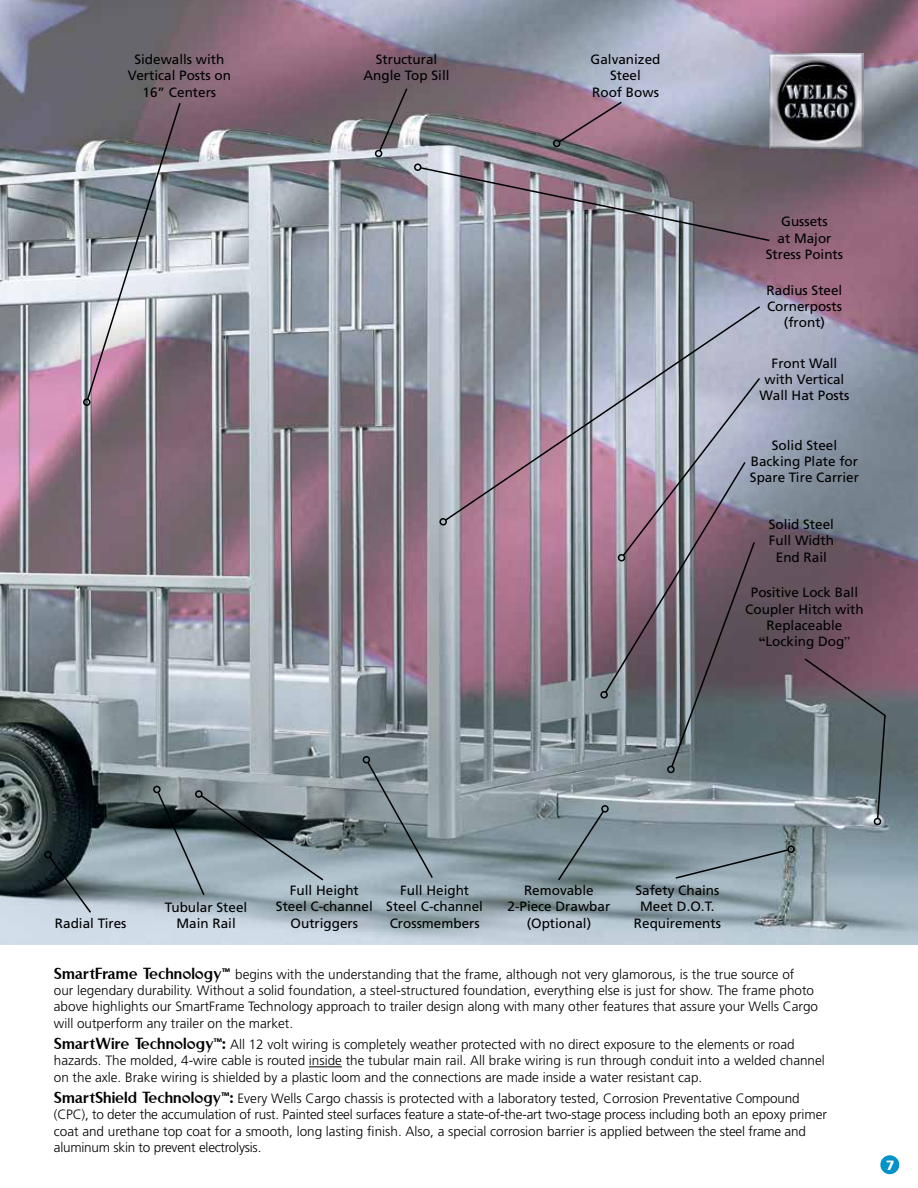
<style>
.page{position:relative;width:918px;height:1188px;background:#fff}
.page>*{position:absolute;margin:0;border:0;box-sizing:border-box;transform-origin:0 0}
.t1{font:18px "Rubino Sans ICG Fill";color:#000}
.t2{font:300 13.5px/16.2px "Frutiger";color:#000}
.t3{font:13.5px/16.2px "Frutiger";color:#000;text-align:center}
.t4{font:900 13.5px "Frutiger";color:#fff}
.t5{font:900 5.25px "Frutiger";color:#000}
.s1{font-family:"Times New Roman";font-weight:700}
.s2{font-family:"Times New Roman"}
.s3{font-family:"Rubino Sans ICG Fill";font-weight:400;font-size:18px}
</style>
<div class="page">
<img style="left:0;top:0;width:918px;height:945px">
<div style="left:880px;top:1155px;width:19px;height:19px;background:#0092c8;border-radius:50%"></div>
<img style="left:769px;top:54px;width:95px;height:94px">
<svg style="left:378px;top:87px;width:31px;height:66px;background:#7d787c"></svg>
<div style="left:375px;top:150px;width:7px;height:7px;border:2px solid #000;border-radius:50%"></div>
<svg style="left:444px;top:305px;width:318px;height:217px;background:#a29eac"></svg>
<div style="left:439px;top:518px;width:8px;height:8px;border:2px solid #000;border-radius:50%"></div>
<svg style="left:674px;top:848px;width:116px;height:32px;background:#8b9ca5"></svg>
<div style="left:787px;top:845px;width:8px;height:8px;border:2px solid #000;border-radius:50%"></div>
<div style="left:874px;top:818px;width:7px;height:7px;border:2px solid #000;border-radius:50%"></div>
<div style="left:600px;top:691px;width:8px;height:8px;border:2px solid #000;border-radius:50%"></div>
<svg style="left:557px;top:100px;width:66px;height:44px;background:#a17489"></svg>
<div style="left:553px;top:140px;width:7px;height:7px;border:2px solid #000;border-radius:50%"></div>
<hr style="left:309px;top:1067px;width:33px;height:1px;background:#000">
<svg style="left:803px;top:657px;width:84px;height:163px;background:#71737b"></svg>
<svg style="left:419px;top:166px;width:352px;height:76px;background:#8b848e"></svg>
<div style="left:414px;top:164px;width:8px;height:7px;border:2px solid #000;border-radius:50%"></div>
<svg style="left:557px;top:809px;width:48px;height:73px;background:#788a90"></svg>
<div style="left:601px;top:805px;width:8px;height:8px;border:2px solid #000;border-radius:50%"></div>
<svg style="left:48px;top:855px;width:45px;height:59px;background:#647177"></svg>
<div style="left:44px;top:851px;width:8px;height:7px;border:2px solid #000;border-radius:50%"></div>
<div style="left:153px;top:786px;width:8px;height:7px;border:2px solid #000;border-radius:50%"></div>
<svg style="left:156px;top:790px;width:169px;height:107px;background:#7b8a91"></svg>
<div style="left:195px;top:790px;width:8px;height:8px;border:2px solid #000;border-radius:50%"></div>
<svg style="left:366px;top:760px;width:68px;height:120px;background:#839197"></svg>
<div style="left:363px;top:756px;width:7px;height:8px;border:2px solid #000;border-radius:50%"></div>
<svg style="left:86px;top:101px;width:96px;height:300px;background:#9c99a1"></svg>
<div style="left:83px;top:398px;width:8px;height:8px;border:2px solid #000;border-radius:50%"></div>
<svg style="left:604px;top:376px;width:158px;height:393px;background:#86818d"></svg>
<div style="left:667px;top:766px;width:8px;height:7px;border:2px solid #000;border-radius:50%"></div>
<p class="t3" style="left:364px;top:51px;width:88px">Structural<br>Angle Top Sill</p>
<p class="t3" style="left:128px;top:51px;width:105px">Sidewalls with<br>Vertical Posts on<br>16” Centers</p>
<p class="t3" style="left:591px;top:51px;width:71px">Galvanized<br>Steel<br>Roof Bows</p>
<p class="t3" style="left:766px;top:214px;width:79px">Gussets<br>at Major<br>Stress Points</p>
<p class="t3" style="left:767px;top:282px;width:77px">Radius Steel<br>Cornerposts (front)</p>
<p class="t3" style="left:760px;top:355px;width:91px">Front Wall with Vertical<br>Wall Hat Posts</p>
<p class="t3" style="left:750px;top:437px;width:111px">Solid Steel<br>Backing Plate for<br>Spare Tire Carrier</p>
<p class="t3" style="left:769px;top:516px;width:67px">Solid Steel<br>Full Width<br>End Rail</p>
<p class="t3" style="left:745px;top:585px;width:120px">Positive Lock Ball<br>Coupler Hitch with<br>Replaceable <span class="s1">“</span>Locking Dog<span class="s2">”</span></p>
<p class="t3" style="left:276px;top:883px;width:98px">Full Height<br>Steel C-channel<br>Outriggers</p>
<p class="t3" style="left:386px;top:883px;width:98px">Full Height<br>Steel C-channel</p>
<p class="t3" style="left:165px;top:899px;width:84px">Tubular Steel<br>Main Rail</p>
<p class="t3" style="left:55px;top:915px;width:73px">Radial Tires</p>
<p class="t3" style="left:390px;top:915px;width:92px">Crossmembers</p>
<p class="t3" style="left:508px;top:883px;width:104px">Removable<br>2-Piece Drawbar (Optional)</p>
<p class="t3" style="left:634px;top:883px;width:89px">Safety Chains<br>Meet D.O.T.<br>Requirements</p>
<h1 class="t1" style="left:54px;top:964px;width:170px">SmartFrame Technology</h1>
<p class="t5" style="left:222px;top:967px;width:10px">TM</p>
<p class="t2" style="left:54px;top:967px;width:766px;text-indent:181px">begins with the understanding that the frame, although not very glamorous, is the true source of<br>our legendary durability. Without a solid foundation, a steel-structured foundation, everything else is just for show. The frame photo above highlights our SmartFrame Technology approach to trailer design along with many other features that assure your Wells Cargo will outperform any trailer on the market.</p>
<h1 class="t1" style="left:54px;top:1034px;width:161px">SmartWire Technology</h1>
<p class="t5" style="left:214px;top:1037px;width:10px">TM</p>
<p class="t2" style="left:54px;top:1037px;width:772px;text-indent:168px"><span class="s3">:</span> All 12 volt wiring is completely weather protected with no direct exposure to the elements or road hazards. The molded, 4-wire cable is routed inside the tubular main rail. All brake wiring is run through conduit into a welded channel on the axle. Brake wiring is shielded by a plastic loom and the connections are made inside a water resistant cap.</p>
<h1 class="t1" style="left:54px;top:1088px;width:169px">SmartShield Technology</h1>
<p class="t5" style="left:221px;top:1091px;width:10px">TM</p>
<p class="t2" style="left:54px;top:1091px;width:775px;text-indent:176px"><span class="s3">:</span> Every Wells Cargo chassis is protected with a laboratory tested, Corrosion Preventative Compound (CPC), to deter the accumulation of rust. Painted steel surfaces feature a state-of-the-art two-stage process including both an epoxy primer coat and urethane top coat for a smooth, long lasting finish. Also, a special corrosion barrier is applied between the steel frame and aluminum skin to prevent electrolysis.</p>
<p class="t4" style="left:886px;top:1157px;width:10px">7</p>
</div>
